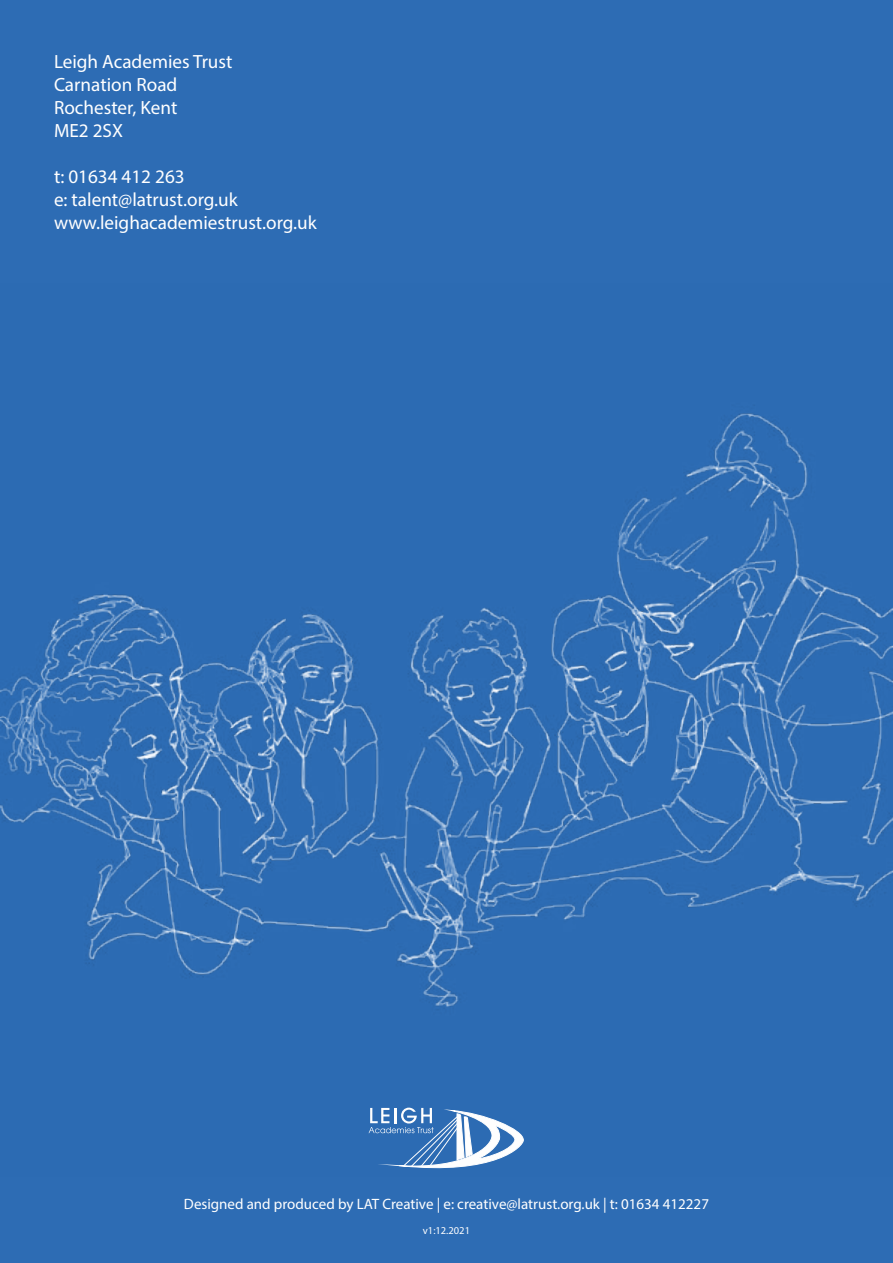
<style>
.page{position:relative;width:893px;height:1263px;background:#2d6cb4}
.page>*{position:absolute;margin:0;border:0;box-sizing:border-box;transform-origin:0 0}
.t1{font:19.2px/23px "Myriad Pro";color:#fff}
.t2{font:15px "Myriad Pro";color:#fff}
.t3{font:10.5px "Myriad Pro";color:#fff}
</style>
<div class="page">
<img style="left:0;top:413px;width:893px;height:756px">
<p class="t1" style="left:54px;top:50px;width:180px">Leigh Academies Trust<br>Carnation Road<br>Rochester, Kent<br>ME2 2SX</p>
<p class="t1" style="left:54px;top:165px;width:264px">t: 01634 412 263<br>e: talent@latrust.org.uk www.leighacademiestrust.org.uk</p>
<p class="t2" style="left:184px;top:1195px;width:527px">Designed and produced by LAT Creative | e: creative@latrust.org.uk | t: 01634 412227</p>
<p class="t3" style="left:423px;top:1224px;width:49px">v1:12.2021</p>
</div>
